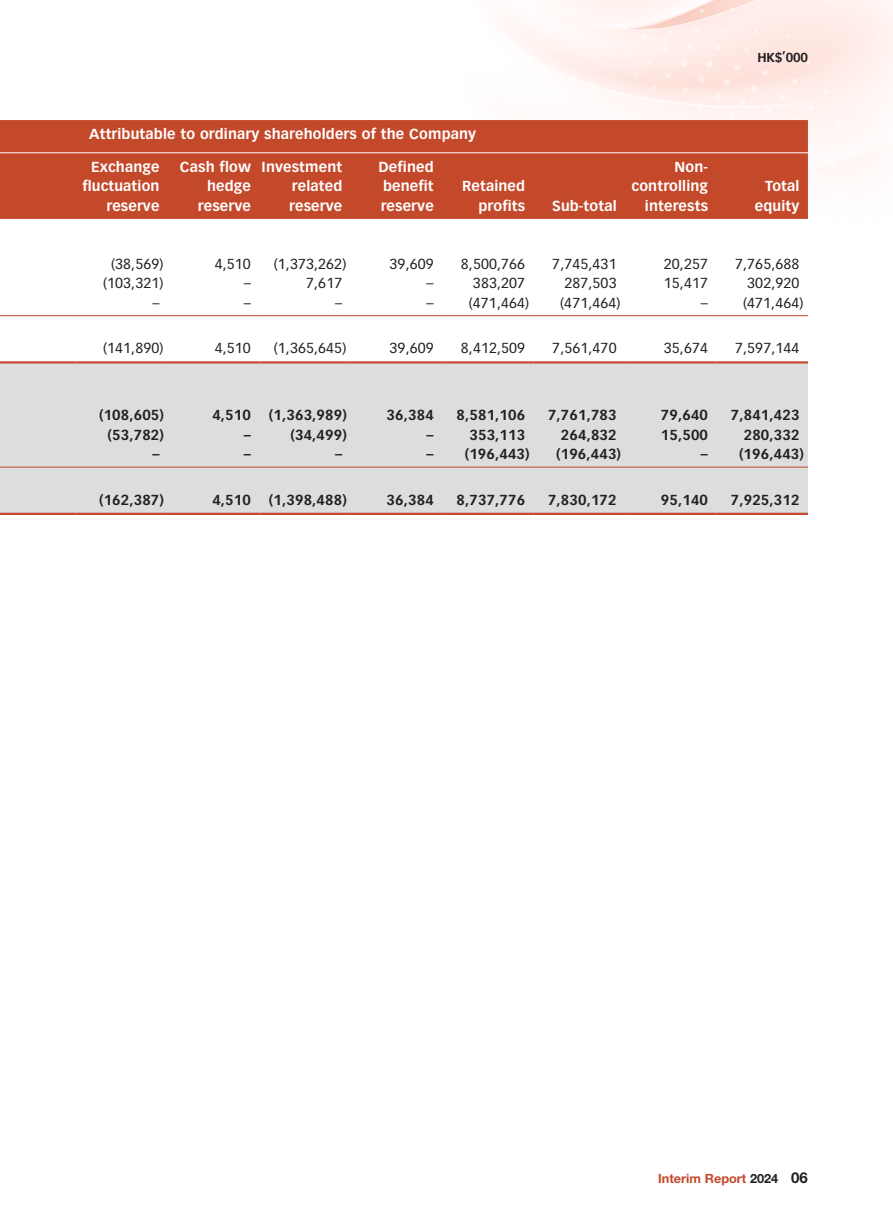
<style>
.page{position:relative;width:893px;height:1212px;background:#fff}
.page>*{position:absolute;margin:0;border:0;box-sizing:border-box;transform-origin:0 0}
.t1{font:700 15px "Helvetica Neue LT Std";color:#231f20}
.t2{font:700 14.25px "Vectora LT Std";letter-spacing:.01em;color:#231f20}
.t3{font:14.25px "Vectora LT Std";letter-spacing:.01em;color:#231f20}
.t4{font:700 14.25px/19.5px "Vectora LT Std";letter-spacing:.01em;color:#fff;text-align:right}
.t5{font:700 12.75px "Helvetica Neue LT Std";color:#c4482a}
.t6{font:700 12.75px "Vectora LT Std";color:#231f20}
.s1{color:#231f20}
</style>
<div class="page">
<img style="left:0;top:0;width:893px;height:317px">
<div style="left:0;top:120px;width:808px;height:99px;background:#c4482a"></div>
<div style="left:0;top:364px;width:808px;height:149px;background:#dcdddf"></div>
<hr style="left:0;top:152px;width:808px;height:1px;background:#fff">
<hr style="left:0;top:315px;width:77px;height:1px;background:#c4482a">
<hr style="left:77px;top:315px;width:91px;height:1px;background:#c4482a">
<hr style="left:168px;top:315px;width:91px;height:1px;background:#c4482a">
<hr style="left:259px;top:315px;width:92px;height:1px;background:#c4482a">
<hr style="left:351px;top:315px;width:91px;height:1px;background:#c4482a">
<hr style="left:442px;top:315px;width:92px;height:1px;background:#c4482a">
<hr style="left:534px;top:315px;width:91px;height:1px;background:#c4482a">
<hr style="left:625px;top:315px;width:91px;height:1px;background:#c4482a">
<hr style="left:716px;top:315px;width:92px;height:1px;background:#c4482a">
<hr style="left:0;top:361px;width:77px;height:3px;background:#c4482a">
<hr style="left:77px;top:361px;width:91px;height:3px;background:#c4482a">
<hr style="left:168px;top:361px;width:91px;height:3px;background:#c4482a">
<hr style="left:259px;top:361px;width:92px;height:3px;background:#c4482a">
<hr style="left:351px;top:361px;width:91px;height:3px;background:#c4482a">
<hr style="left:442px;top:361px;width:92px;height:3px;background:#c4482a">
<hr style="left:534px;top:361px;width:91px;height:3px;background:#c4482a">
<hr style="left:625px;top:361px;width:91px;height:3px;background:#c4482a">
<hr style="left:716px;top:361px;width:92px;height:3px;background:#c4482a">
<hr style="left:0;top:467px;width:77px;height:1px;background:#c4482a">
<hr style="left:77px;top:467px;width:91px;height:1px;background:#c4482a">
<hr style="left:168px;top:467px;width:91px;height:1px;background:#c4482a">
<hr style="left:259px;top:467px;width:92px;height:1px;background:#c4482a">
<hr style="left:351px;top:467px;width:91px;height:1px;background:#c4482a">
<hr style="left:442px;top:467px;width:92px;height:1px;background:#c4482a">
<hr style="left:534px;top:467px;width:91px;height:1px;background:#c4482a">
<hr style="left:625px;top:467px;width:91px;height:1px;background:#c4482a">
<hr style="left:716px;top:467px;width:92px;height:1px;background:#c4482a">
<hr style="left:0;top:513px;width:77px;height:2px;background:#c4482a">
<hr style="left:77px;top:513px;width:91px;height:2px;background:#c4482a">
<hr style="left:168px;top:513px;width:91px;height:2px;background:#c4482a">
<hr style="left:259px;top:513px;width:92px;height:2px;background:#c4482a">
<hr style="left:351px;top:513px;width:91px;height:2px;background:#c4482a">
<hr style="left:442px;top:513px;width:92px;height:2px;background:#c4482a">
<hr style="left:534px;top:513px;width:91px;height:2px;background:#c4482a">
<hr style="left:625px;top:513px;width:91px;height:2px;background:#c4482a">
<hr style="left:716px;top:513px;width:92px;height:2px;background:#c4482a">
<p class="t4" style="left:89px;top:124px;width:388px">Attributable to ordinary shareholders of the Company</p>
<p class="t4" style="left:82px;top:157px;width:79px">Exchange fluctuation reserve</p>
<p class="t4" style="left:180px;top:157px;width:72px">Cash flow hedge reserve</p>
<p class="t4" style="left:289px;top:157px;width:55px;text-align:justify;text-indent:-28px">Investment related reserve</p>
<p class="t4" style="left:379px;top:157px;width:57px;text-align:justify">Defined benefit reserve</p>
<p class="t4" style="left:462px;top:176px;width:64px">Retained profits</p>
<p class="t4" style="left:552px;top:196px;width:66px">Sub-total</p>
<p class="t4" style="left:632px;top:157px;width:78px">Non&shy;controlling interests</p>
<p class="t6" style="left:757px;top:49px;width:52px">HK$’000</p>
<p class="t4" style="left:755px;top:176px;width:46px">Total equity</p>
<p class="t3" style="left:111px;top:256px;width:54px">(38,569)</p>
<p class="t3" style="left:215px;top:256px;width:38px">4,510</p>
<p class="t3" style="left:274px;top:256px;width:74px">(1,373,262)</p>
<p class="t3" style="left:390px;top:256px;width:46px">39,609</p>
<p class="t3" style="left:461px;top:256px;width:66px">8,500,766</p>
<p class="t3" style="left:552px;top:256px;width:66px">7,745,431</p>
<p class="t3" style="left:664px;top:256px;width:46px">20,257</p>
<p class="t3" style="left:735px;top:256px;width:66px">7,765,688</p>
<p class="t3" style="left:103px;top:275px;width:62px">(103,321)</p>
<p class="t3" style="left:244px;top:275px;width:9px">–</p>
<p class="t3" style="left:306px;top:275px;width:38px">7,617</p>
<p class="t3" style="left:427px;top:275px;width:9px">–</p>
<p class="t3" style="left:473px;top:275px;width:54px">383,207</p>
<p class="t3" style="left:564px;top:275px;width:54px">287,503</p>
<p class="t3" style="left:664px;top:275px;width:46px">15,417</p>
<p class="t3" style="left:747px;top:275px;width:54px">302,920</p>
<p class="t3" style="left:152px;top:295px;width:9px">–</p>
<p class="t3" style="left:244px;top:295px;width:9px">–</p>
<p class="t3" style="left:335px;top:295px;width:9px">–</p>
<p class="t3" style="left:427px;top:295px;width:9px">–</p>
<p class="t3" style="left:469px;top:295px;width:62px">(471,464)</p>
<p class="t3" style="left:560px;top:295px;width:62px">(471,464)</p>
<p class="t3" style="left:701px;top:295px;width:9px">–</p>
<p class="t3" style="left:743px;top:295px;width:62px">(471,464)</p>
<p class="t3" style="left:103px;top:340px;width:62px">(141,890)</p>
<p class="t3" style="left:215px;top:340px;width:38px">4,510</p>
<p class="t3" style="left:274px;top:340px;width:74px">(1,365,645)</p>
<p class="t3" style="left:390px;top:340px;width:46px">39,609</p>
<p class="t3" style="left:461px;top:340px;width:66px">8,412,509</p>
<p class="t3" style="left:552px;top:340px;width:66px">7,561,470</p>
<p class="t3" style="left:664px;top:340px;width:46px">35,674</p>
<p class="t3" style="left:735px;top:340px;width:66px">7,597,144</p>
<p class="t2" style="left:99px;top:407px;width:66px">(108,605)</p>
<p class="t2" style="left:212px;top:407px;width:40px">4,510</p>
<p class="t2" style="left:269px;top:407px;width:79px">(1,363,989)</p>
<p class="t2" style="left:387px;top:407px;width:49px">36,384</p>
<p class="t2" style="left:457px;top:407px;width:70px">8,581,106</p>
<p class="t2" style="left:548px;top:407px;width:70px">7,761,783</p>
<p class="t2" style="left:661px;top:407px;width:49px">79,640</p>
<p class="t2" style="left:731px;top:407px;width:70px">7,841,423</p>
<p class="t2" style="left:108px;top:426px;width:58px">(53,782)</p>
<p class="t2" style="left:244px;top:426px;width:9px">–</p>
<p class="t2" style="left:290px;top:426px;width:58px">(34,499)</p>
<p class="t2" style="left:427px;top:426px;width:9px">–</p>
<p class="t2" style="left:469px;top:426px;width:57px">353,113</p>
<p class="t2" style="left:561px;top:426px;width:57px">264,832</p>
<p class="t2" style="left:661px;top:426px;width:49px">15,500</p>
<p class="t2" style="left:744px;top:426px;width:57px">280,332</p>
<p class="t2" style="left:152px;top:446px;width:9px">–</p>
<p class="t2" style="left:244px;top:446px;width:9px">–</p>
<p class="t2" style="left:335px;top:446px;width:9px">–</p>
<p class="t2" style="left:427px;top:446px;width:105px">– (196,443)</p>
<p class="t2" style="left:556px;top:446px;width:66px">(196,443)</p>
<p class="t2" style="left:701px;top:446px;width:105px">– (196,443)</p>
<p class="t2" style="left:99px;top:491px;width:66px">(162,387)</p>
<p class="t2" style="left:212px;top:491px;width:40px">4,510</p>
<p class="t2" style="left:269px;top:491px;width:79px">(1,398,488)</p>
<p class="t2" style="left:387px;top:491px;width:49px">36,384</p>
<p class="t2" style="left:457px;top:491px;width:70px">8,737,776</p>
<p class="t2" style="left:548px;top:491px;width:70px">7,830,172</p>
<p class="t2" style="left:661px;top:491px;width:49px">95,140</p>
<p class="t2" style="left:731px;top:491px;width:70px">7,925,312</p>
<p class="t5" style="left:658px;top:1170px;width:122px">Interim Report <span class="s1">2024</span></p>
<p class="t1" style="left:791px;top:1169px;width:18px">06</p>
</div>
